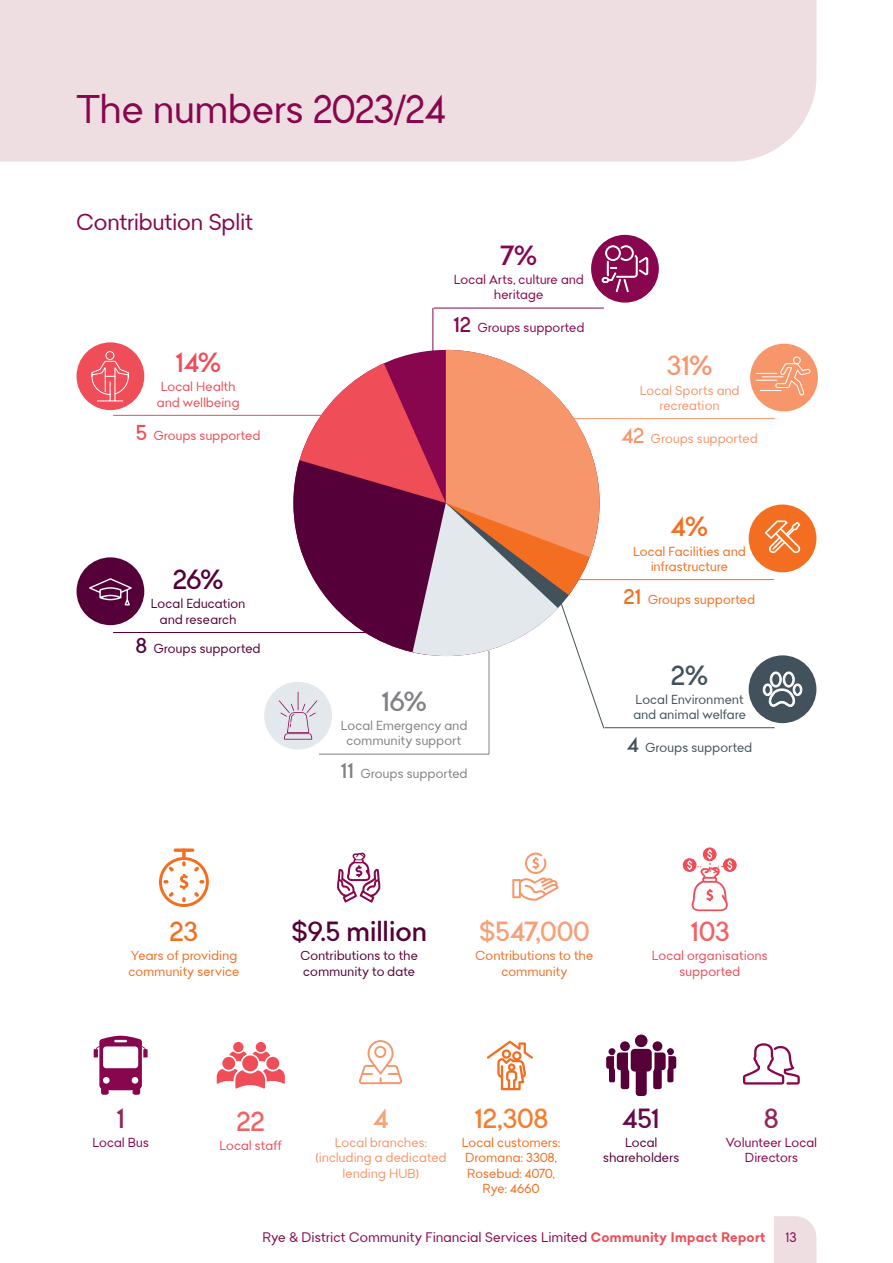
<style>
.page{position:relative;width:893px;height:1263px;background:#fff}
.page>*{position:absolute;margin:0;border:0;box-sizing:border-box;transform-origin:0 0}
.t1{font:39px "Bendigo Sans";letter-spacing:.005em;color:#88064e}
.t2{font:500 27px "Bendigo Sans";letter-spacing:.01em;color:#560039}
.t3{font:500 27px "Bendigo Sans";letter-spacing:.015em;color:#f79f76}
.t4{font:500 27px "Bendigo Sans";color:#f47d32}
.t5{font:500 27px "Bendigo Sans";color:#f16264}
.t6{font:500 27px "Bendigo Sans";color:#f36e21}
.t7{font:500 27px "Bendigo Sans";color:#640a48}
.t8{font:500 27px "Bendigo Sans";color:#f7966b}
.t9{font:500 27px "Bendigo Sans";color:#808285}
.t10{font:500 27px "Bendigo Sans";color:#ef4d58}
.t11{font:500 27px "Bendigo Sans";color:#91275a}
.t12{font:500 27px "Bendigo Sans";color:#88064e}
.t13{font:500 27px "Bendigo Sans";color:#42525c}
.t14{font:22.5px "Bendigo Sans";letter-spacing:.005em;color:#88064e}
.t15{font:13.5px "Bendigo Sans";letter-spacing:.015em;color:#88064e}
.t16{font:12.75px/15.3px "Bendigo Sans";letter-spacing:.02em;color:#f36e21;text-align:center}
.t17{font:12.75px/15.3px "Bendigo Sans";letter-spacing:.02em;color:#560039;text-align:center}
.t18{font:12.75px/15.3px "Bendigo Sans";letter-spacing:.025em;color:#f7966b;text-align:center}
.t19{font:12.75px/15.3px "Bendigo Sans";letter-spacing:.02em;color:#88064e;text-align:center}
.t20{font:12.75px/15.3px "Bendigo Sans";letter-spacing:.02em;color:#ef4d58;text-align:center}
.t21{font:12.75px/15.3px "Bendigo Sans";letter-spacing:.025em;color:#808285;text-align:center}
.t22{font:12.75px/15.3px "Bendigo Sans";letter-spacing:.025em;color:#42525c}
.s1{font-weight:500;font-size:21px}
.s2{font-weight:700;color:#ef4d58}
</style>
<div class="page">
<div style="left:774px;top:1216px;width:42px;height:47px;background:#eedee2"></div>
<svg style="left:722px;top:857px;width:15px;height:15px"></svg>
<div style="left:722px;top:857px;width:16px;height:16px;border:1px solid #fff;border-radius:50%"></div>
<div style="left:0;top:0;width:816px;height:162px;background:#eedee2"></div>
<svg style="left:743px;top:1043px;width:57px;height:41px"></svg>
<div style="left:242px;top:1055px;width:16px;height:16px;background:#ef4d58;border-radius:50%"></div>
<div style="left:233px;top:1042px;width:10px;height:10px;background:#ef4d58;border-radius:50%"></div>
<div style="left:256px;top:1042px;width:10px;height:10px;background:#ef4d58;border-radius:50%"></div>
<div style="left:222px;top:1057px;width:13px;height:13px;background:#ef4d58;border-radius:50%"></div>
<div style="left:266px;top:1057px;width:13px;height:13px;background:#ef4d58;border-radius:50%"></div>
<svg style="left:217px;top:1069px;width:68px;height:20px"></svg>
<svg style="left:253px;top:1051px;width:17px;height:10px"></svg>
<svg style="left:229px;top:1051px;width:18px;height:10px"></svg>
<svg style="left:358px;top:1040px;width:45px;height:44px"></svg>
<svg style="left:182px;top:848px;width:4px;height:11px"></svg>
<svg style="left:174px;top:848px;width:20px;height:4px"></svg>
<svg style="left:159px;top:857px;width:50px;height:50px"></svg>
<svg style="left:337px;top:853px;width:43px;height:50px"></svg>
<svg style="left:512px;top:852px;width:47px;height:49px"></svg>
<div style="left:702px;top:846px;width:16px;height:16px;border:1px solid #fff;border-radius:50%"></div>
<svg style="left:682px;top:857px;width:15px;height:15px"></svg>
<div style="left:681px;top:857px;width:17px;height:16px;border:1px solid #fff;border-radius:50%"></div>
<svg style="left:606px;top:1034px;width:70px;height:62px"></svg>
<svg style="left:487px;top:1040px;width:46px;height:50px"></svg>
<div style="left:749px;top:655px;width:67px;height:68px;background:#42525c;border-radius:50%"></div>
<svg style="left:763px;top:672px;width:39px;height:35px"></svg>
<div style="left:749px;top:504px;width:67px;height:68px;background:#f36e21;border-radius:50%"></div>
<svg style="left:765px;top:520px;width:35px;height:33px"></svg>
<div style="left:77px;top:557px;width:67px;height:68px;background:#560039;border-radius:50%"></div>
<svg style="left:89px;top:578px;width:43px;height:27px"></svg>
<div style="left:264px;top:682px;width:68px;height:67px;background:#e2e8eb;border-radius:50%"></div>
<div style="left:750px;top:344px;width:68px;height:67px;background:#f7966b;border-radius:50%"></div>
<div style="left:793px;top:356px;width:8px;height:8px;border:1px solid #fff;border-radius:50%"></div>
<svg style="left:756px;top:363px;width:55px;height:33px"></svg>
<hr style="left:434px;top:308px;width:170px;height:1px;background:#88064e">
<div style="left:591px;top:235px;width:68px;height:68px;background:#88064e;border-radius:50%"></div>
<svg style="left:602px;top:246px;width:46px;height:47px"></svg>
<div style="left:77px;top:342px;width:67px;height:68px;background:#ef4d58;border-radius:50%"></div>
<svg style="left:91px;top:351px;width:38px;height:51px"></svg>
<svg style="left:94px;top:1036px;width:54px;height:59px"></svg>
<hr style="left:433px;top:308px;width:1px;height:71px;background:#88064e">
<hr style="left:515px;top:418px;width:260px;height:1px;background:#f7966b">
<hr style="left:566px;top:579px;width:208px;height:1px;background:#f36e21">
<hr style="left:605px;top:727px;width:170px;height:1px;background:#42525c">
<svg style="left:280px;top:350px;width:324px;height:390px"></svg>
<hr style="left:319px;top:754px;width:170px;height:1px;background:#808285">
<hr style="left:489px;top:651px;width:1px;height:103px;background:#808285">
<hr style="left:113px;top:632px;width:276px;height:1px;background:#560039">
<hr style="left:113px;top:415px;width:276px;height:1px;background:#ef4d58">
<svg style="left:687px;top:849px;width:46px;height:62px"></svg>
<h1 class="t1" style="left:77px;top:83px;width:370px">The numbers 2023/24</h1>
<h3 class="t14" style="left:77px;top:207px;width:178px">Contribution Split</h3>
<h2 class="t10" style="left:175px;top:345px;width:48px">14%</h2>
<p class="t20" style="left:157px;top:379px;width:84px">Local Health and wellbeing</p>
<p class="t20" style="left:136px;top:427px;width:126px"><span class="s1">5</span> Groups supported</p>
<h2 class="t2" style="left:173px;top:562px;width:52px">26%</h2>
<p class="t17" style="left:151px;top:596px;width:96px">Local Education and research</p>
<p class="t17" style="left:136px;top:640px;width:126px"><span class="s1">8</span> Groups supported</p>
<h2 class="t12" style="left:500px;top:237px;width:38px">7%</h2>
<p class="t19" style="left:454px;top:271px;width:132px">Local Arts, culture and heritage</p>
<p class="t19" style="left:453px;top:320px;width:133px"><span class="s1">12</span> Groups supported</p>
<h2 class="t9" style="left:381px;top:683px;width:47px">16%</h2>
<p class="t21" style="left:341px;top:718px;width:128px">Local Emergency and community support</p>
<p class="t21" style="left:340px;top:766px;width:128px"><span class="s1">11</span> Groups supported</p>
<h2 class="t8" style="left:667px;top:348px;width:47px">31%</h2>
<p class="t18" style="left:640px;top:382px;width:101px">Local Sports and recreation</p>
<p class="t18" style="left:622px;top:430px;width:137px"><span class="s1">42</span> Groups supported</p>
<h2 class="t6" style="left:671px;top:509px;width:39px">4%</h2>
<p class="t16" style="left:633px;top:543px;width:114px">Local Facilities and infrastructure</p>
<p class="t16" style="left:624px;top:591px;width:132px"><span class="s1">21</span> Groups supported</p>
<h2 class="t13" style="left:671px;top:657px;width:38px">2%</h2>
<p class="t22" style="left:633px;top:691px;width:114px">Local Environment and animal welfare</p>
<p class="t22" style="left:627px;top:739px;width:126px"><span class="s1">4</span> Groups supported</p>
<h2 class="t6" style="left:170px;top:914px;width:29px">23</h2>
<p class="t16" style="left:128px;top:948px;width:113px;text-align:left">Years of providing community service</p>
<h2 class="t2" style="left:292px;top:914px;width:137px">$9.5 million</h2>
<p class="t17" style="left:300px;top:948px;width:119px;text-align:left">Contributions to the community to date</p>
<h2 class="t3" style="left:479px;top:914px;width:112px">$547,000</h2>
<p class="t16" style="left:476px;top:948px;width:119px">Contributions to the community</p>
<h2 class="t5" style="left:690px;top:914px;width:41px">103</h2>
<p class="t20" style="left:652px;top:948px;width:117px">Local organisations supported</p>
<h2 class="t11" style="left:116px;top:1100px;width:10px">1</h2>
<p class="t19" style="left:92px;top:1134px;width:58px">Local Bus</p>
<h2 class="t5" style="left:237px;top:1103px;width:29px">22</h2>
<p class="t20" style="left:219px;top:1137px;width:64px">Local staff</p>
<h2 class="t3" style="left:373px;top:1100px;width:16px">4</h2>
<p class="t18" style="left:315px;top:1134px;width:133px">Local branches: (including a dedicated lending HUB)</p>
<h2 class="t4" style="left:474px;top:1100px;width:75px">12,308</h2>
<p class="t16" style="left:462px;top:1134px;width:100px">Local customers:<br>Dromana: 3308,<br>Rosebud: 4070,<br>Rye: 4660</p>
<h2 class="t7" style="left:623px;top:1100px;width:39px">451</h2>
<p class="t17" style="left:603px;top:1134px;width:77px">Local shareholders</p>
<h2 class="t11" style="left:764px;top:1100px;width:16px">8</h2>
<p class="t19" style="left:726px;top:1134px;width:93px">Volunteer Local<br>Directors</p>
<p class="t15" style="left:262px;top:1228px;width:504px">Rye &amp; District Community Financial Services Limited <span class="s2">Community Impact Report</span></p>
<p class="t15" style="left:787px;top:1228px;width:8px">5</p>
<p class="t15" style="left:785px;top:1228px;width:12px">13</p>
</div>
